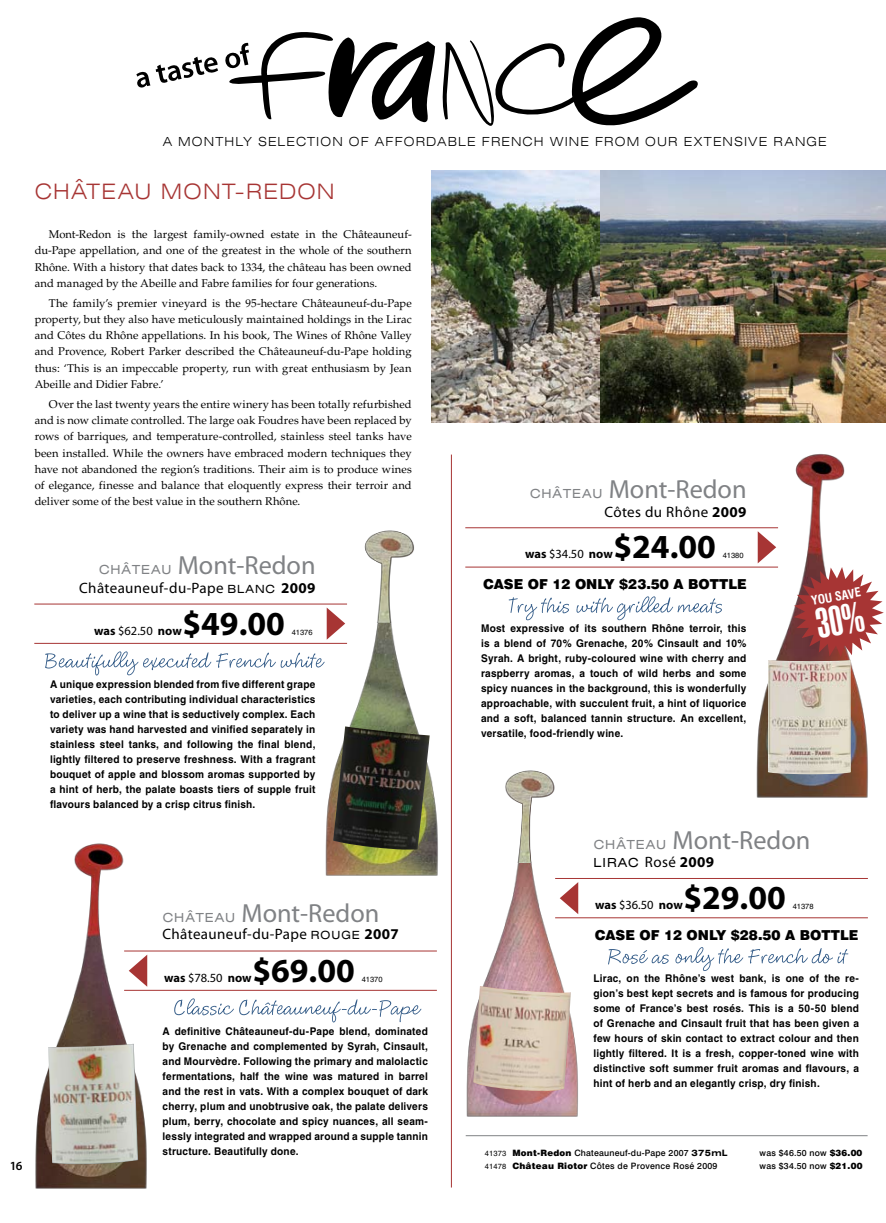
<style>
.page{position:relative;width:886px;height:1223px;background:#fff}
.page>*{position:absolute;margin:0;border:0;box-sizing:border-box;transform-origin:0 0}
.t1{font:700 33.75px "Myriad Pro";color:#000}
.t2{font:26.25px "Myriad Pro";color:#808285}
.t3{font:300 expanded 21.25px "Swiss 721 BT";letter-spacing:.06em;color:#a73534}
.t4{font:15px "Myriad Pro";letter-spacing:.025em;color:#000}
.t5{font:900 13.75px "Swiss 721 BT";color:#000}
.t6{font:300 expanded 12.5px "Swiss 721 BT";letter-spacing:.09em;color:#000}
.t7{font:700 12.5px "Myriad Pro";letter-spacing:-.005em;color:#000}
.t8{font:expanded 12.5px "Swiss 721 BT";color:#000}
.t9{font:600 12.5px "Myriad Pro";color:#000}
.t10{font:700 condensed 12.38px "Swiss 721 BT";color:#fff}
.t11{font:11.25px/16.2px "Palatino";letter-spacing:.005em;color:#000;text-align:justify}
.t12{font:700 10.62px/15px "Helvetica";letter-spacing:.02em;color:#000;text-align:justify;scale:.95 1}
.t13{font:500 8.75px "Swiss 721 BT";letter-spacing:.025em;color:#000}
.t14{font:7.5px "Helvetica";color:#000}
.s1{font-family:"Swiss 721 BT";font-stretch:expanded;font-size:12.5px}
.s2{font-family:"Swiss 721 BT";font-stretch:expanded;font-size:11.25px}
.s3{font-weight:700}
.s4{font-weight:400}
.s5{font-family:"Myriad Pro";font-stretch:normal;font-size:15px}
.s6{font-family:"Myriad Pro";font-weight:700;font-stretch:normal;font-size:15px}
.s7{font-family:"Helvetica";font-weight:400;font-size:7.5px}
.s8{font-weight:900}
.s9{font-weight:700;font-stretch:expanded}
</style>
<div class="page">
<img style="left:466px;top:862px;width:117px;height:255px">
<img style="left:505px;top:770px;width:50px;height:92px">
<img style="left:751px;top:454px;width:117px;height:344px">
<img style="left:320px;top:604px;width:118px;height:272px">
<img style="left:360px;top:530px;width:57px;height:92px">
<img style="left:35px;top:843px;width:117px;height:346px">
<svg style="left:45px;top:651px;width:280px;height:24px"></svg>
<svg style="left:327px;top:607px;width:18px;height:32px"></svg>
<hr style="left:34px;top:643px;width:313px;height:1px;background:#a73534">
<hr style="left:34px;top:603px;width:313px;height:1px;background:#a73534">
<svg style="left:136px;top:17px;width:562px;height:109px"></svg>
<hr style="left:451px;top:454px;width:1px;height:733px;background:#a73534">
<svg style="left:174px;top:998px;width:247px;height:24px"></svg>
<svg style="left:129px;top:954px;width:18px;height:32px"></svg>
<hr style="left:124px;top:989px;width:313px;height:1px;background:#a73534">
<hr style="left:124px;top:950px;width:313px;height:1px;background:#a73534">
<img style="left:333px;top:726px;width:97px;height:123px">
<img style="left:48px;top:1043px;width:90px;height:121px">
<svg style="left:509px;top:596px;width:213px;height:24px"></svg>
<svg style="left:758px;top:531px;width:18px;height:32px"></svg>
<hr style="left:465px;top:566px;width:313px;height:1px;background:#a73534">
<hr style="left:465px;top:527px;width:313px;height:1px;background:#a73534">
<svg style="left:608px;top:947px;width:240px;height:24px"></svg>
<svg style="left:560px;top:882px;width:18px;height:32px"></svg>
<hr style="left:555px;top:917px;width:313px;height:1px;background:#a73534">
<hr style="left:555px;top:878px;width:313px;height:1px;background:#a73534">
<img style="left:473px;top:985px;width:98px;height:106px">
<img style="left:768px;top:660px;width:83px;height:114px">
<hr style="left:466px;top:1135px;width:401px;height:1px;background:#808285">
<img style="left:432px;top:170px;width:453px;height:252px">
<svg style="left:794px;top:567px;width:90px;height:90px"></svg>
<p class="t6" style="left:163px;top:134px;width:52px">A MONTHL</p>
<p class="t6" style="left:243px;top:134px;width:25px">Y SELECTI</p>
<p class="t6" style="left:320px;top:134px;width:147px">ON OF AFFORDABLE</p>
<p class="t6" style="left:482px;top:134px;width:11px">FRENCH</p>
<p class="t6" style="left:550px;top:134px;width:24px">WINE</p>
<p class="t6" style="left:595px;top:134px;width:99px">FROM OUR EXTENSIVE</p>
<p class="t6" style="left:773px;top:134px;width:11px">RAN</p>
<p class="t6" style="left:806px;top:134px;width:20px">GE</p>
<h3 class="t3" style="left:35px;top:178px;width:301px">CHÂTEAU MONT-REDON</h3>
<p class="t11" style="left:35px;top:226px;width:379px;text-indent:14px">Mont-Redon is the largest family-owned estate in the Châteauneuf&shy;du-Pape appellation, and one of the greatest in the whole of the southern Rhône. With a history that dates back to 1334, the château has been owned and managed by the Abeille and Fabre families for four generations.</p>
<p class="t11" style="left:35px;top:295px;width:378px;text-indent:14px">The family’s premier vineyard is the 95-hectare Châteauneuf-du-Pape property, but they also have meticulously maintained holdings in the Lirac and Côtes du Rhône appellations. In his book, The Wines of Rhône Valley and Provence, Robert Parker described the Châteauneuf-du-Pape holding thus: ‘This is an impeccable property, run with great enthusiasm by Jean Abeille and Didier Fabre.’</p>
<p class="t11" style="left:35px;top:396px;width:379px;text-indent:14px">Over the last twenty years the entire winery has been totally refurbished and is now climate controlled. The large oak Foudres have been replaced by rows of barriques, and temperature-controlled, stainless steel tanks have been installed. While the owners have embraced modern techniques they have not abandoned the region’s traditions. Their aim is to produce wines of elegance, finesse and balance that eloquently express their terroir and deliver some of the best value in the southern Rhône.</p>
<h2 class="t2" style="left:99px;top:549px;width:218px"><span class="s1">C HÂTEAU</span> Mont-Redon</h2>
<h3 class="t4" style="left:79px;top:579px;width:238px">Châteauneuf-du-Pape <span class="s2">BLANC</span> <span class="s3">2009</span></h3>
<h1 class="t1" style="left:182px;top:601px;width:104px">$49.00</h1>
<p class="t7" style="left:94px;top:622px;width:89px">was <span class="s4">$62.50</span> now</p>
<p class="t14" style="left:292px;top:627px;width:22px">41376</p>
<p class="t12" style="left:50px;top:676px;width:281px">A unique expression blended from five different grape varieties, each contributing individual characteristics to deliver up a wine that is seductively complex. Each variety was hand harvested and vinified separately in stainless steel tanks, and following the final blend, lightly filtered to preserve freshness. With a fragrant bouquet of apple and blossom aromas supported by a hint of herb, the palate boasts tiers of supple fruit flavours balanced by a crisp citrus finish.</p>
<p class="t9" style="left:10px;top:1157px;width:14px">16</p>
<h2 class="t2" style="left:163px;top:896px;width:218px"><span class="s1">CHÂTEAU</span> Mont-Redon</h2>
<h3 class="t4" style="left:162px;top:925px;width:238px">Châteauneuf-du-Pape <span class="s2">ROUGE</span> <span class="s3">2007</span></h3>
<h1 class="t1" style="left:252px;top:948px;width:104px">$69.00</h1>
<p class="t7" style="left:164px;top:969px;width:89px">was <span class="s4">$78.50</span> now</p>
<p class="t14" style="left:362px;top:974px;width:22px">41370</p>
<p class="t12" style="left:163px;top:1023px;width:281px">A definitive Châteauneuf-du-Pape blend, dominated by Grenache and complemented by Syrah, Cinsault, and Mourvèdre. Following the primary and malolactic fermentations, half the wine was matured in barrel and the rest in vats. With a complex bouquet of dark cherry, plum and unobtrusive oak, the palate delivers plum, berry, chocolate and spicy nuances, all seam&shy;lessly integrated and wrapped around a supple tannin structure. Beautifully done.</p>
<h2 class="t2" style="left:530px;top:473px;width:218px"><span class="s1">C HÂTEAU</span> Mont-Redon</h2>
<h3 class="t4" style="left:604px;top:503px;width:144px">Côtes du Rhône <span class="s3">2009</span></h3>
<h1 class="t1" style="left:613px;top:525px;width:104px">$24.00</h1>
<p class="t7" style="left:525px;top:546px;width:89px">was <span class="s4">$34.50</span> now</p>
<p class="t14" style="left:723px;top:551px;width:22px">41380</p>
<p class="t5" style="left:483px;top:576px;width:265px">CASE OF 12 ONLY $23.50 A BOTTLE</p>
<p class="t12" style="left:481px;top:620px;width:281px">Most expressive of its southern Rhône terroir, this is a blend of 70% Grenache, 20% Cinsault and 10% Syrah. A bright, ruby-coloured wine with cherry and raspberry aromas, a touch of wild herbs and some spicy nuances in the background, this is wonderfully approachable, with succulent fruit, a hint of liquorice and a soft, balanced tannin structure. An excellent, versatile, food-friendly wine.</p>
<p class="t10" style="left:810px;top:593px;width:52px;rotate:-10deg">YOU SAVE</p>
<h2 class="t2" style="left:594px;top:824px;width:218px"><span class="s1">C HÂTEAU</span> Mont-Redon</h2>
<p class="t8" style="left:593px;top:855px;width:122px">LIRAC <span class="s5">Rosé</span> <span class="s6">2009</span></p>
<h1 class="t1" style="left:683px;top:876px;width:104px">$29.00</h1>
<p class="t7" style="left:595px;top:897px;width:89px">was <span class="s4">$36.50</span> now</p>
<p class="t14" style="left:793px;top:902px;width:22px">41378</p>
<p class="t5" style="left:595px;top:927px;width:265px">CASE OF 12 ONLY $28.50 A BOTTLE</p>
<p class="t12" style="left:593px;top:970px;width:281px">Lirac, on the Rhône’s west bank, is one of the re&shy;gion’s best kept secrets and is famous for producing some of France’s best rosés. This is a 50-50 blend of Grenache and Cinsault fruit that has been given a few hours of skin contact to extract colour and then lightly filtered. It is a fresh, copper-toned wine with distinctive soft summer fruit aromas and flavours, a hint of herb and an elegantly crisp, dry finish.</p>
<p class="t13" style="left:485px;top:1147px;width:244px"><span class="s7">41373</span> <span class="s8">MONT-REDON</span> Chateauneuf-du-Pape 2007 <span class="s9">375mL</span></p>
<p class="t13" style="left:760px;top:1147px;width:104px">was $46.50 now <span class="s8">$36.00</span></p>
<p class="t13" style="left:485px;top:1160px;width:234px"><span class="s7">41478</span> <span class="s8">CHÂTEAU RIOTOR</span> Côtes de Provence Rosé 2009</p>
<p class="t13" style="left:760px;top:1160px;width:104px">was $34.50 now <span class="s8">$21.00</span></p>
</div>
